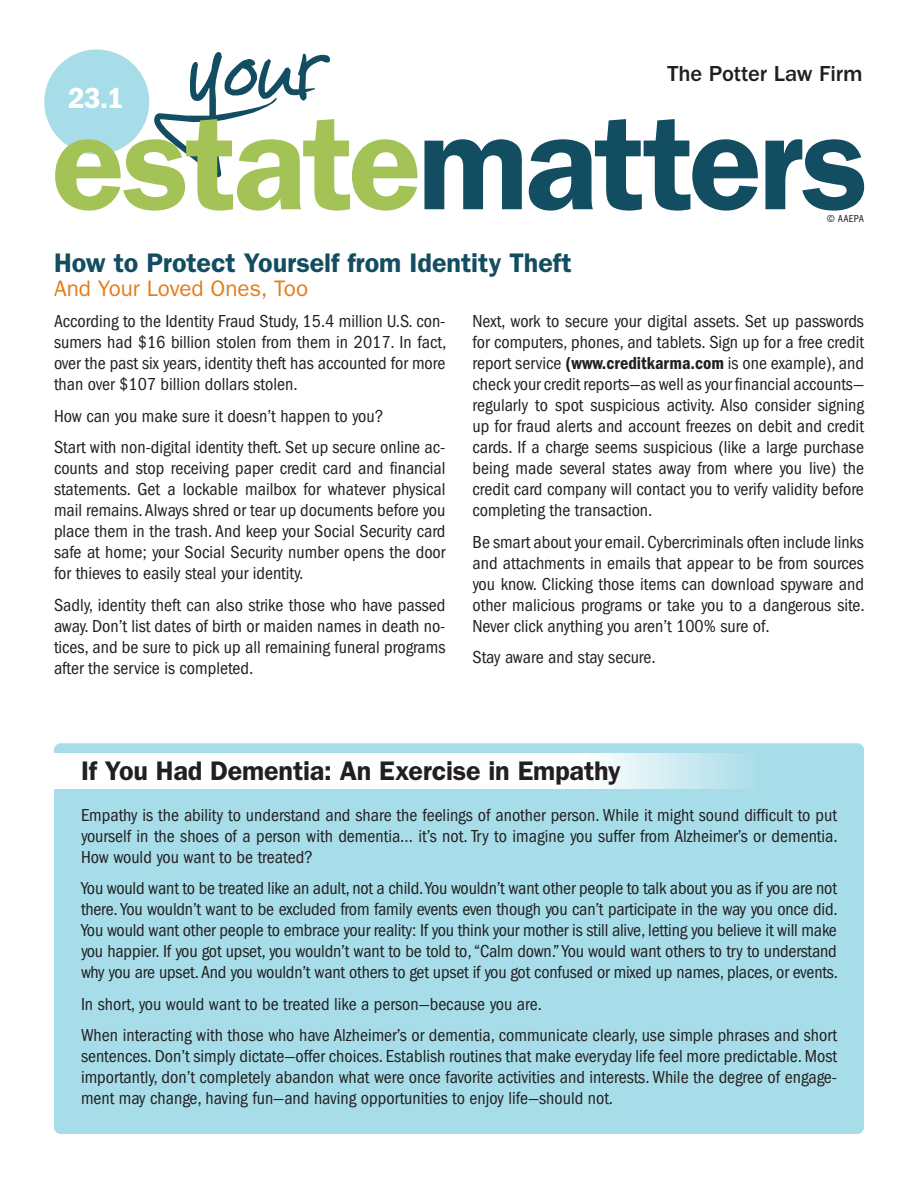
<style>
.page{position:relative;width:918px;height:1188px;background:#fff}
.page>*{position:absolute;margin:0;border:0;box-sizing:border-box;transform-origin:0 0}
.t1{font:301.5px "Script Jellyka Estrya";color:#124d61}
.t2{font:600 135px "ITC Franklin Gothic Std";letter-spacing:-.03em;color:#124d61}
.t3{font:30px "ITC Franklin Gothic Std Dm Cd";color:#fff;scale:1.1 1}
.t4{font:600 27px "ITC Franklin Gothic Std";letter-spacing:-.005em;color:#124d61}
.t5{font:600 27px "ITC Franklin Gothic Std";letter-spacing:-.01em;color:#231f20}
.t6{font:22.5px "ITC Franklin Gothic Std";letter-spacing:-.005em;color:#e37c1c}
.t7{font:500 22.5px "ITC Franklin Gothic Std";letter-spacing:-.005em;color:#231f20}
.t8{font:condensed 18px/21px "ITC Franklin Gothic Std";color:#231f20;text-align:justify}
.t9{font:condensed 10.5px "ITC Franklin Gothic Std";letter-spacing:.02em;color:#231f20}
.s1{color:#a4c357}
.s2{font-family:"ITC Franklin Gothic Std Dm Cd";font-stretch:normal}
</style>
<div class="page">
<div style="left:44px;top:50px;width:105px;height:104px;background:#a7dde9;border-radius:50%"></div>
<div style="left:54px;top:743px;width:810px;height:391px;background:#a7dde9;border-radius:7px"></div>
<svg style="left:54px;top:753px;width:686px;height:36px;background:#f6fbfc"></svg>
<h1 class="t1" style="left:187px;top:-92px;width:140px">your</h1>
<p class="t7" style="left:668px;top:61px;width:197px">The Potter Law Firm</p>
<h3 class="t3" style="left:68px;top:81px;width:52px">23.1</h3>
<h2 class="t2" style="left:52px;top:83px;width:818px"><span class="s1">estate</span>matters</h2>
<p class="t9" style="left:827px;top:213px;width:39px">© AAEPA</p>
<h3 class="t4" style="left:54px;top:246px;width:519px">How to Protect Yourself from Identity Theft</h3>
<p class="t6" style="left:54px;top:275px;width:256px">And Your Loved Ones, Too</p>
<p class="t8" style="left:54px;top:311px;width:394px">According to the Identity Fraud Study, 15.4 million U.S. con&shy;sumers had $16 billion stolen from them in 2017. In fact, over the past six years, identity theft has accounted for more than over $107 billion dollars stolen.</p>
<p class="t8" style="left:54px;top:400px;width:393px;line-height:31.5px">How can you make sure it doesn’t happen to you?<br>Start with non-digital identity theft. Set up secure online ac-</p>
<p class="t8" style="left:54px;top:458px;width:393px">counts and stop receiving paper credit card and financial statements. Get a lockable mailbox for whatever physical mail remains. Always shred or tear up documents before you place them in the trash. And keep your Social Security card safe at home; your Social Security number opens the door for thieves to easily steal your identity.</p>
<p class="t8" style="left:54px;top:594px;width:393px">Sadly, identity theft can also strike those who have passed away. Don’t list dates of birth or maiden names in death no&shy;tices, and be sure to pick up all remaining funeral programs after the service is completed.</p>
<p class="t8" style="left:472px;top:311px;width:393px">Next, work to secure your digital assets. Set up passwords for computers, phones, and tablets. Sign up for a free credit report service <span class="s2">(www.creditkarma.com</span> is one example), and check your credit reports—as well as your financial accounts— regularly to spot suspicious activity. Also consider signing up for fraud alerts and account freezes on debit and credit cards. If a charge seems suspicious (like a large purchase being made several states away from where you live) the credit card company will contact you to verify validity before completing the transaction.</p>
<p class="t8" style="left:472px;top:531px;width:394px">Be smart about your email. Cybercriminals often include links and attachments in emails that appear to be from sources you know. Clicking those items can download spyware and other malicious programs or take you to a dangerous site.<br>Never click anything you aren’t 100% sure of.</p>
<p class="t8" style="left:472px;top:647px;width:185px">Stay aware and stay secure.</p>
<h3 class="t5" style="left:81px;top:755px;width:541px">If You Had Dementia: An Exercise in Empathy</h3>
<p class="t8" style="left:81px;top:804px;width:758px">Empathy is the ability to understand and share the feelings of another person. While it might sound difficult to put yourself in the shoes of a person with dementia… it’s not. Try to imagine you suffer from Alzheimer’s or dementia.<br>How would you want to be treated?</p>
<p class="t8" style="left:81px;top:878px;width:759px">You would want to be treated like an adult, not a child. You wouldn’t want other people to talk about you as if you are not there. You wouldn’t want to be excluded from family events even though you can’t participate in the way you once did.<br>You would want other people to embrace your reality: If you think your mother is still alive, letting you believe it will make you happier. If you got upset, you wouldn’t want to be told to, “Calm down.” You would want others to try to understand why you are upset. And you wouldn’t want others to get upset if you got confused or mixed up names, places, or events.</p>
<p class="t8" style="left:81px;top:988px;width:758px;line-height:31.5px">In short, you would want to be treated like a person—because you are.<br>When interacting with those who have Alzheimer’s or dementia, communicate clearly, use simple phrases and short</p>
<p class="t8" style="left:81px;top:1046px;width:758px">sentences. Don’t simply dictate—offer choices. Establish routines that make everyday life feel more predictable. Most importantly, don’t completely abandon what were once favorite activities and interests. While the degree of engage&shy;ment may change, having fun—and having opportunities to enjoy life—should not.</p>
</div>
